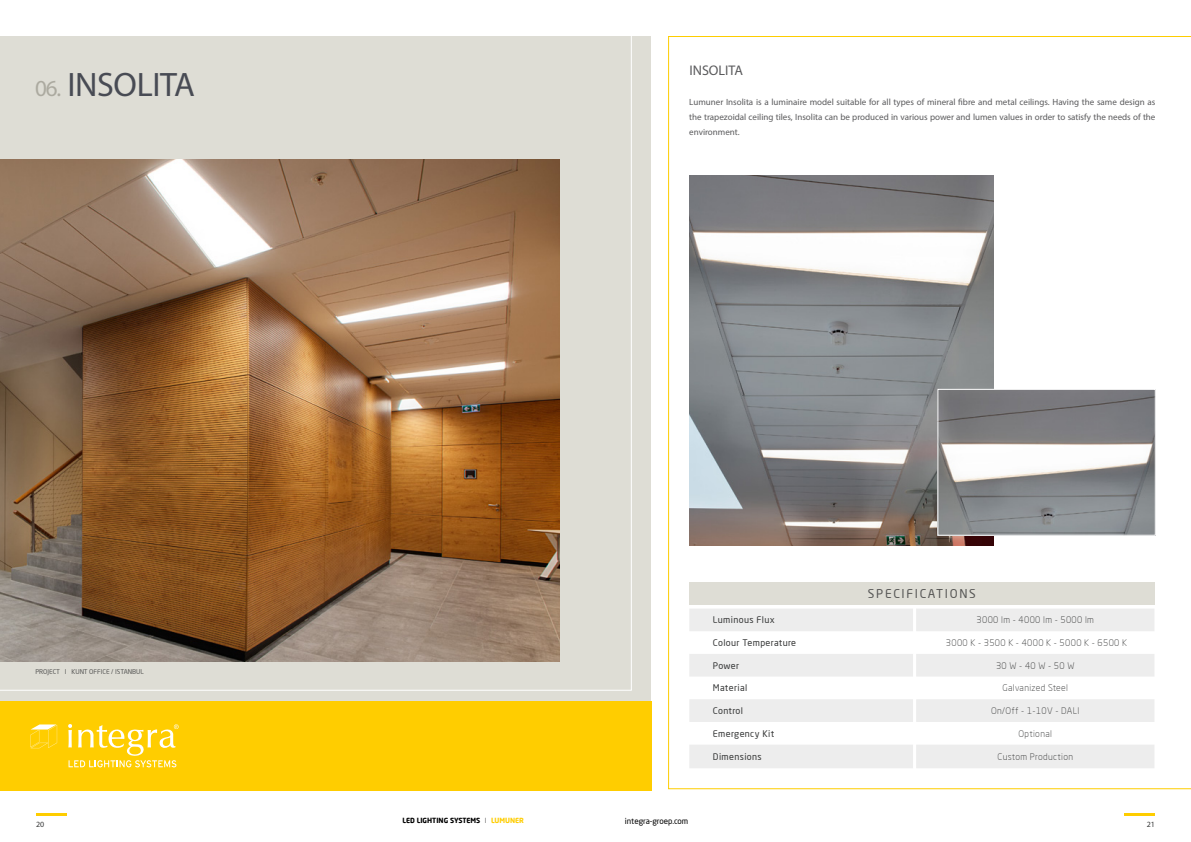
<style>
.page{position:relative;width:1191px;height:842px;background:#fff}
.page>*{position:absolute;margin:0;border:0;box-sizing:border-box;transform-origin:0 0}
.t1{font:34px "Myriad Pro";letter-spacing:-.01em;color:#484b54}
.t2{font:14px "Myriad Pro";color:#5a5a5c}
.t3{font:12px "Neo Sans Pro";letter-spacing:.14em;color:#575756}
.t4{font:9px/15px "Myriad Pro";color:#5a5a5c;text-align:justify}
.t5{font:300 9px "Neo Sans Pro";letter-spacing:.04em;color:#373838}
.t6{font:9px "Neo Sans Pro";letter-spacing:.04em;color:#373838}
.t7{font:8px "Neo Sans Pro";color:#000}
.t8{font:8px "Myriad Pro";color:#373838}
.t9{font:700 7px "Neo Sans Pro";color:#000}
.t10{font:6.5px "Neo Sans Pro";color:#575756}
.s1{font-size:23px;color:#acaaa0}
.s2{font-weight:300}
.s3{color:#fecd00}
</style>
<div class="page">
<hr style="left:36px;top:813px;width:31px;height:3px;background:#fecd00">
<div style="left:0;top:36px;width:595px;height:655px;background:#deddd5"></div>
<img style="left:0;top:159px;width:559px;height:502px">
<hr style="left:1124px;top:813px;width:31px;height:3px;background:#fecd00">
<div style="left:595px;top:36px;width:56px;height:753px;background:#deddd5"></div>
<svg style="left:595px;top:36px;width:37px;height:655px"></svg>
<svg style="left:668px;top:36px;width:523px;height:753px"></svg>
<div style="left:689px;top:582px;width:465px;height:23px;background:#deddd5"></div>
<hr style="left:689px;top:605px;width:465px;height:3px;background:#fff">
<svg style="left:689px;top:608px;width:465px;height:160px;fill:#ededed"></svg>
<svg style="left:913px;top:608px;width:3px;height:176px"></svg>
<img style="left:689px;top:176px;width:304px;height:369px">
<img style="left:939px;top:391px;width:214px;height:142px">
<div style="left:937px;top:389px;width:218px;height:146px;border:1px solid #fff"></div>
<div style="left:0;top:701px;width:651px;height:89px;background:#ffcd00"></div>
<svg style="left:30px;top:724px;width:149px;height:43px"></svg>
<p class="t1" style="left:35px;top:63px;width:161px"><span class="s1">06.</span> INSOLITA</p>
<p class="t10" style="left:35px;top:667px;width:110px">PROJECT I KUNT OFFICE / ISTANBUL</p>
<p class="t8" style="left:36px;top:819px;width:10px">20</p>
<p class="t2" style="left:689px;top:62px;width:55px">INSOLITA</p>
<p class="t4" style="left:689px;top:94px;width:468px">Lumuner Insolita is a luminaire model suitable for all types of mineral fibre and metal ceilings. Having the same design as the trapezoidal ceiling tiles, Insolita can be produced in various power and lumen values in order to satisfy the needs of the environment.</p>
<p class="t9" style="left:403px;top:816px;width:123px">LED LIGHTING SYSTEMS <span class="s2">I</span> <span class="s3">LUMUNER</span></p>
<p class="t7" style="left:625px;top:816px;width:65px">integra-groep.com</p>
<p class="t3" style="left:868px;top:587px;width:109px">SPECIFICATIONS</p>
<p class="t6" style="left:713px;top:614px;width:63px">Luminous Flux</p>
<p class="t5" style="left:976px;top:614px;width:119px">3000 lm - 4000 lm - 5000 lm</p>
<p class="t6" style="left:713px;top:637px;width:85px">Colour Temperature</p>
<p class="t5" style="left:946px;top:637px;width:183px">3000 K - 3500 K - 4000 K - 5000 K - 6500 K</p>
<p class="t6" style="left:713px;top:660px;width:28px">Power</p>
<p class="t5" style="left:996px;top:660px;width:80px">30 W - 40 W - 50 W</p>
<p class="t6" style="left:713px;top:682px;width:36px">Material</p>
<p class="t5" style="left:1002px;top:682px;width:67px">Galvanized Steel</p>
<p class="t6" style="left:713px;top:705px;width:32px">Control</p>
<p class="t5" style="left:991px;top:705px;width:90px">On/Off - 1-10V - DALI</p>
<p class="t6" style="left:713px;top:728px;width:63px">Emergency Kit</p>
<p class="t5" style="left:1018px;top:728px;width:35px">Optional</p>
<p class="t6" style="left:713px;top:751px;width:50px">Dimensions</p>
<p class="t5" style="left:997px;top:751px;width:77px">Custom Production</p>
<p class="t8" style="left:1146px;top:819px;width:10px">21</p>
</div>
